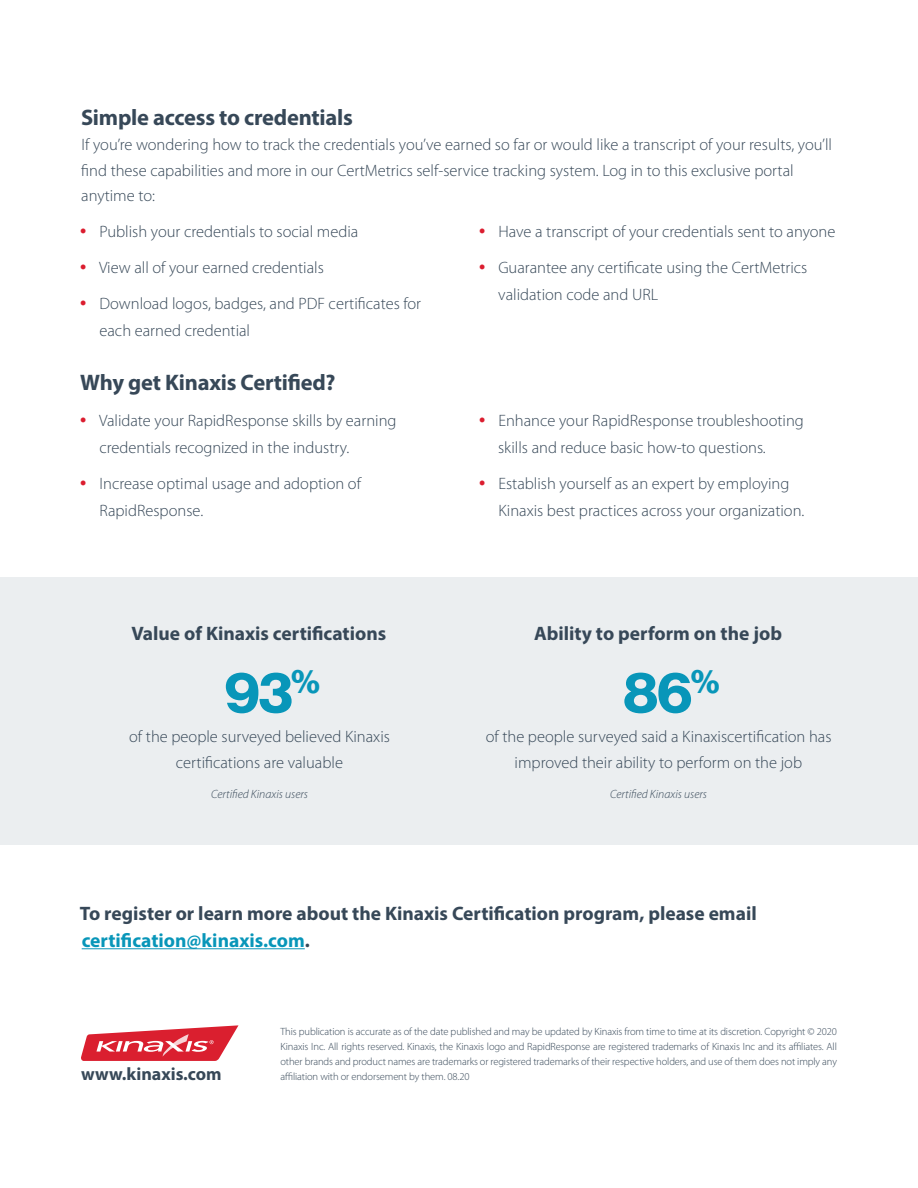
<style>
.page{position:relative;width:918px;height:1188px;background:#fff}
.page>*{position:absolute;margin:0;border:0;box-sizing:border-box;transform-origin:0 0}
.t1{font:57px "N Haas Grotesk DS Pro 75 Bd";color:#0896b9}
.t2{font:700 22.5px "Myriad Pro";letter-spacing:-.01em;color:#374858}
.t3{font:700 19.5px/27px "Myriad Pro";color:#374858}
.t4{font:700 18px "Myriad Pro";color:#374858}
.t5{font:300 16.5px/25.5px "Myriad Pro";color:#374858}
.t6{font:italic 300 12px "Myriad Pro";color:#374858}
.t7{font:300 10.5px/15px "Myriad Pro";letter-spacing:-.01em;color:#374858;text-align:justify}
.s1{color:#0896b9}
</style>
<div class="page">
<div style="left:0;top:577px;width:918px;height:268px;background:#ebeef0"></div>
<svg style="left:81px;top:1025px;width:157px;height:36px"></svg>
<hr style="left:82px;top:948px;width:223px;height:1px;background:#0896b9">
<h2 class="t2" style="left:81px;top:103px;width:273px">Simple access to credentials</h2>
<p class="t5" style="left:81px;top:132px;width:752px">If you’re wondering how to track the credentials you’ve earned so far or would like a transcript of your results, you’ll find these capabilities and more in our CertMetrics self-service tracking system. Log in to this exclusive portal anytime to:</p>
<p class="t5" style="left:99px;top:214px;width:324px;line-height:36px">Publish your credentials to social media<br>View all of your earned credentials<br>Download logos, badges, and PDF certificates for</p>
<p class="t5" style="left:99px;top:318px;width:152px">each earned credential</p>
<p class="t5" style="left:498px;top:214px;width:339px;line-height:36px">Have a transcript of your credentials sent to anyone<br>Guarantee any certificate using the CertMetrics</p>
<p class="t5" style="left:498px;top:282px;width:161px">validation code and URL</p>
<h2 class="t2" style="left:80px;top:368px;width:257px">Why get Kinaxis Certified?</h2>
<p class="t5" style="left:99px;top:408px;width:299px;line-height:27px">Validate your RapidResponse skills by earning credentials recognized in the industry.</p>
<p class="t5" style="left:99px;top:471px;width:263px;line-height:27px">Increase optimal usage and adoption of<br>RapidResponse.</p>
<p class="t3" style="left:131px;top:619px;width:256px">Value of Kinaxis certifications</p>
<h1 class="t1" style="left:225px;top:659px;width:97px">93<sup>%</sup></h1>
<p class="t5" style="left:129px;top:724px;width:262px;text-align:center">of the people surveyed believed Kinaxis certifications are valuable</p>
<p class="t6" style="left:211px;top:788px;width:99px">Certified Kinaxis users</p>
<p class="t5" style="left:498px;top:408px;width:307px;line-height:27px">Enhance your RapidResponse troubleshooting skills and reduce basic how-to questions.</p>
<p class="t5" style="left:498px;top:471px;width:308px;line-height:27px">Establish yourself as an expert by employing<br>Kinaxis best practices across your organization.</p>
<p class="t3" style="left:534px;top:619px;width:249px">Ability to perform on the job</p>
<h1 class="t1" style="left:623px;top:659px;width:98px">86<sup>%</sup></h1>
<p class="t5" style="left:486px;top:724px;width:347px;text-align:center">of the people surveyed said a Kinaxiscertification has improved their ability to perform on the job</p>
<p class="t6" style="left:610px;top:788px;width:99px">Certified Kinaxis users</p>
<p class="t3" style="left:80px;top:899px;width:678px">To register or learn more about the Kinaxis Certification program, please email <span class="s1">certification@kinaxis.com</span>.</p>
<p class="t7" style="left:280px;top:1024px;width:558px">This publication is accurate as of the date published and may be updated by Kinaxis from time to time at its discretion. Copyright © 2020<br>Kinaxis Inc. All rights reserved. Kinaxis, the Kinaxis logo and RapidResponse are registered trademarks of Kinaxis Inc and its affiliates. All other brands and product names are trademarks or registered trademarks of their respective holders, and use of them does not imply any</p>
<p class="t4" style="left:81px;top:1062px;width:142px">www.kinaxis.com</p>
<p class="t7" style="left:280px;top:1069px;width:190px">affiliation with or endorsement by them. 08.20</p>
</div>
